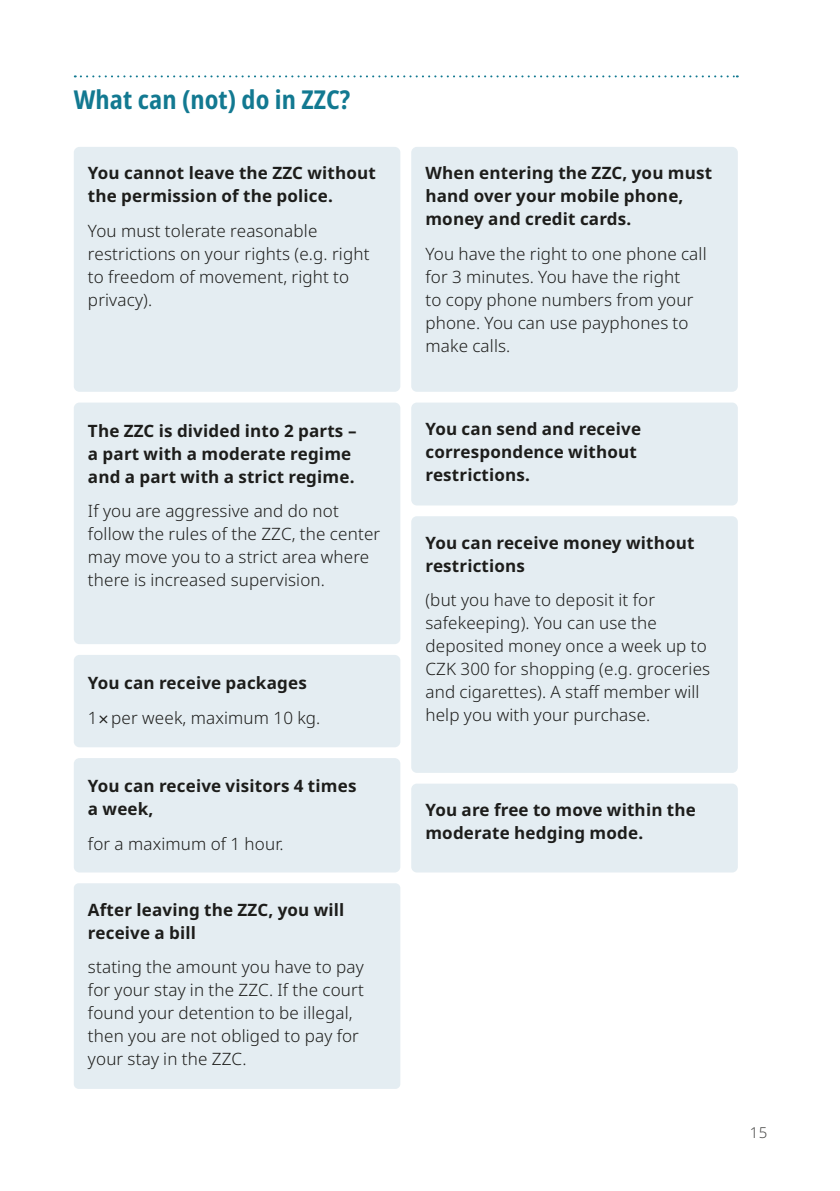
<style>
.page{position:relative;width:840px;height:1191px;background:#fff}
.page>*{position:absolute;margin:0;border:0;box-sizing:border-box;transform-origin:0 0}
.t1{font:700 26px "Noto Sans Condensed";letter-spacing:.005em;color:#127991}
.t2{font:17px/23px "Noto Sans";letter-spacing:.01em;color:#1d1d1b}
.t3{font:15px "Noto Sans";color:#4a4a49}
.s1{font-family:"Suisse Works"}
</style>
<div class="page">
<svg style="left:75px;top:75px;width:662px;height:2px"></svg>
<div style="left:74px;top:147px;width:326px;height:245px;background:#e4edf2;border-radius:6px"></div>
<div style="left:74px;top:402px;width:326px;height:242px;background:#e4edf2;border-radius:6px"></div>
<div style="left:74px;top:655px;width:326px;height:92px;background:#e4edf2;border-radius:6px"></div>
<div style="left:74px;top:758px;width:326px;height:114px;background:#e4edf2;border-radius:6px"></div>
<div style="left:74px;top:883px;width:326px;height:206px;background:#e4edf2;border-radius:5px"></div>
<div style="left:411px;top:147px;width:326px;height:245px;background:#e4edf2;border-radius:6px"></div>
<div style="left:411px;top:402px;width:326px;height:103px;background:#e4edf2;border-radius:6px"></div>
<div style="left:411px;top:516px;width:326px;height:257px;background:#e4edf2;border-radius:6px"></div>
<div style="left:411px;top:783px;width:326px;height:89px;background:#e4edf2;border-radius:6px"></div>
<h1 class="t1" style="left:74px;top:80px;width:278px">What can (not) do in ZZC?</h1>
<p class="t2" style="left:88px;top:162px;width:289px">You cannot leave the ZZC without the permission of the police.</p>
<p class="t2" style="left:88px;top:219px;width:283px">You must tolerate reasonable restrictions on your rights (e.g. right to freedom of movement, right to privacy).</p>
<p class="t2" style="left:88px;top:420px;width:270px">The ZZC is divided into 2 parts – a part with a moderate regime and a part with a strict regime.</p>
<p class="t2" style="left:88px;top:500px;width:293px">If you are aggressive and do not follow the rules of the ZZC, the center may move you to a strict area where there is increased supervision.</p>
<p class="t2" style="left:88px;top:666px;width:234px;line-height:34.4px">You can receive packages<br>1<span class="s1">×</span> per week, maximum 10 kg.</p>
<p class="t2" style="left:88px;top:775px;width:270px">You can receive visitors 4 times a week,</p>
<p class="t2" style="left:88px;top:832px;width:197px">for a maximum of 1 hour.</p>
<p class="t2" style="left:88px;top:898px;width:258px">After leaving the ZZC, you will receive a bill</p>
<p class="t2" style="left:88px;top:956px;width:277px">stating the amount you have to pay for your stay in the ZZC. If the court found your detention to be illegal, then you are not obliged to pay for your stay in the ZZC.</p>
<p class="t2" style="left:425px;top:162px;width:288px">When entering the ZZC, you must hand over your mobile phone, money and credit cards.</p>
<p class="t2" style="left:425px;top:242px;width:282px">You have the right to one phone call for 3 minutes. You have the right<br>to copy phone numbers from your phone. You can use payphones to make calls.</p>
<p class="t2" style="left:425px;top:418px;width:217px">You can send and receive correspondence without restrictions.</p>
<p class="t2" style="left:425px;top:531px;width:270px">You can receive money without restrictions</p>
<p class="t2" style="left:425px;top:589px;width:286px">(but you have to deposit it for safekeeping). You can use the deposited money once a week up to<br>CZK 300 for shopping (e.g. groceries and cigarettes). A staff member will help you with your purchase.</p>
<p class="t2" style="left:425px;top:798px;width:272px">You are free to move within the moderate hedging mode.</p>
<p class="t3" style="left:749px;top:1121px;width:19px">15</p>
</div>
